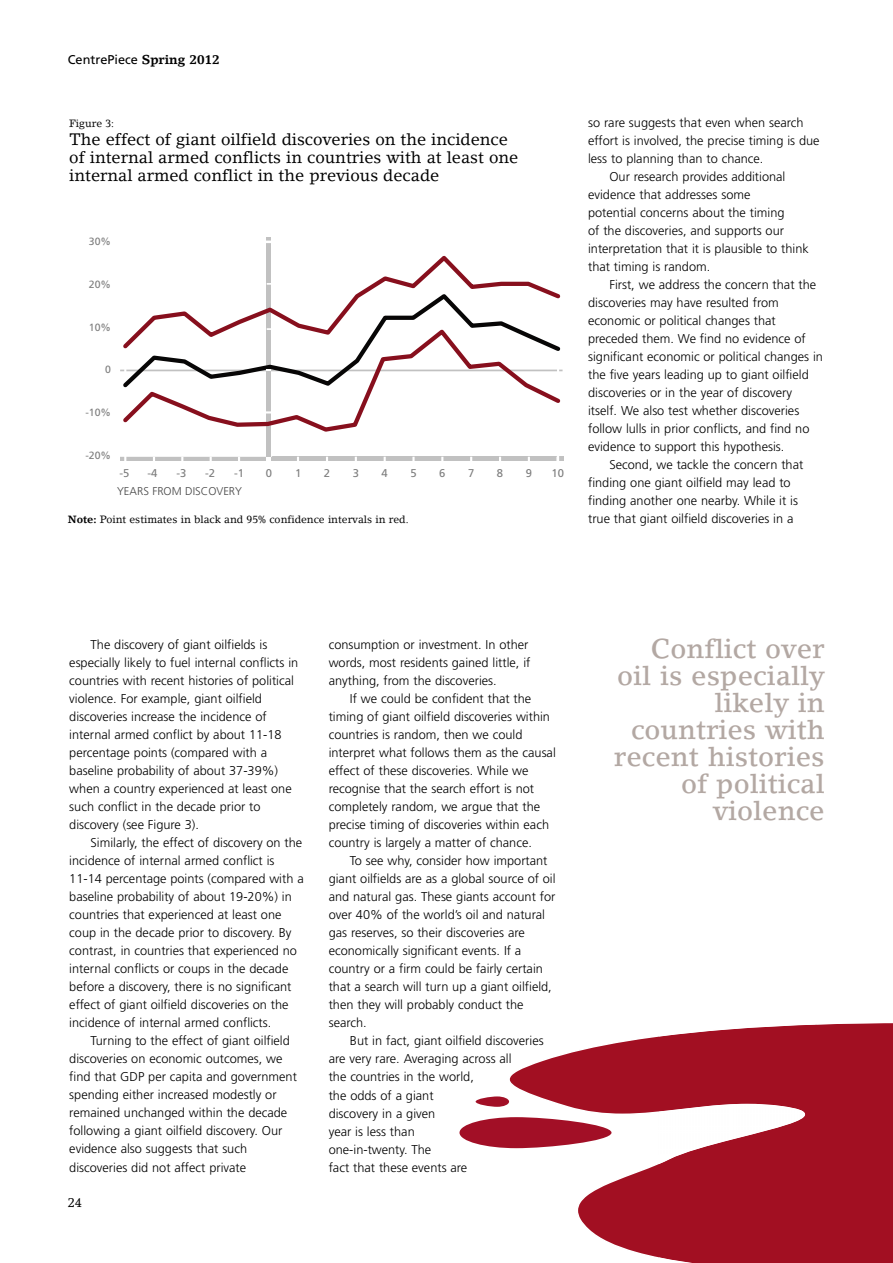
<style>
.page{position:relative;width:893px;height:1263px;background:#fff}
.page>*{position:absolute;margin:0;border:0;box-sizing:border-box;transform-origin:0 0}
.t1{font:500 27px/27px "Lino Letter";color:#b3a8a3;text-align:right}
.t2{font:16.5px/18px "Lino Letter";color:#000}
.t3{font:300 12.75px/18px "Frutiger";color:#000}
.t4{font:12.75px "Frutiger";color:#000}
.t5{font:12.75px "Lino Letter";color:#000}
.t6{font:11.25px "Frutiger";color:#7d7d7d}
.t7{font:300 11.25px "Frutiger";color:#464646}
.t8{font:10.5px "Lino Letter";color:#000}
.t9{font:10.5px "Frutiger";color:#7d7d7d}
.s1{font-family:"Lino Letter";font-weight:700}
.s2{font-weight:700}
</style>
<div class="page">
<svg style="left:509px;top:1036px;width:150px;height:222px"></svg>
<svg style="left:459px;top:1117px;width:152px;height:31px"></svg>
<svg style="left:476px;top:1096px;width:33px;height:11px"></svg>
<div style="left:659px;top:1037px;width:234px;height:226px;background:#a20f22"></div>
<img style="left:659px;top:1023px;width:234px;height:14px">
<img style="left:659px;top:1103px;width:147px;height:62px">
<img style="left:659px;top:1256px;width:34px;height:7px">
<hr style="left:120px;top:457px;width:443px;height:4px;background:#c1c1c1">
<hr style="left:267px;top:237px;width:4px;height:220px;background:#c1c1c1">
<svg style="left:267px;top:457px;width:4px;height:4px"></svg>
<hr style="left:124px;top:369px;width:2px;height:96px;background:#fff">
<svg style="left:412px;top:457px;width:3px;height:4px"></svg>
<hr style="left:557px;top:367px;width:2px;height:98px;background:#fff">
<svg style="left:123px;top:391px;width:438px;height:43px"></svg>
<svg style="left:120px;top:252px;width:443px;height:139px"></svg>
<p class="t4" style="left:68px;top:55px;width:153px">CentrePiece <span class="s1">Spring 2012</span></p>
<p class="t8" style="left:69px;top:120px;width:46px">Figure 3:</p>
<p class="t2" style="left:69px;top:132px;width:451px">The effect of giant oilfield discoveries on the incidence of internal armed conflicts in countries with at least one internal armed conflict in the previous decade</p>
<p class="t9" style="left:89px;top:237px;width:24px">30%</p>
<p class="t9" style="left:89px;top:280px;width:24px">20%</p>
<p class="t9" style="left:89px;top:323px;width:24px">10%</p>
<p class="t9" style="left:105px;top:366px;width:7px">0</p>
<p class="t9" style="left:85px;top:408px;width:27px">-10%</p>
<p class="t9" style="left:85px;top:451px;width:27px">-20%</p>
<p class="t6" style="left:119px;top:469px;width:12px">-5</p>
<p class="t6" style="left:147px;top:469px;width:12px">-4</p>
<p class="t6" style="left:176px;top:469px;width:12px">-3</p>
<p class="t6" style="left:205px;top:469px;width:12px">-2</p>
<p class="t6" style="left:234px;top:469px;width:12px">-1</p>
<p class="t6" style="left:266px;top:469px;width:8px">0</p>
<p class="t6" style="left:295px;top:469px;width:8px">1</p>
<p class="t6" style="left:324px;top:469px;width:8px">2</p>
<p class="t6" style="left:353px;top:469px;width:8px">3</p>
<p class="t6" style="left:382px;top:469px;width:8px">4</p>
<p class="t6" style="left:410px;top:469px;width:8px">5</p>
<p class="t6" style="left:439px;top:469px;width:8px">6</p>
<p class="t6" style="left:468px;top:469px;width:8px">7</p>
<p class="t6" style="left:497px;top:469px;width:8px">8</p>
<p class="t6" style="left:526px;top:469px;width:8px">9</p>
<p class="t6" style="left:551px;top:469px;width:14px">10</p>
<p class="t8" style="left:68px;top:516px;width:342px"><span class="s2">Note:</span> Point estimates in black and 95% confidence intervals in red.</p>
<p class="t7" style="left:117px;top:486px;width:126px">YEARS FROM DISCOVERY</p>
<p class="t3" style="left:588px;top:115px;width:217px">so rare suggests that even when search</p>
<p class="t3" style="left:588px;top:133px;width:233px">effort is involved, the precise timing is due</p>
<p class="t3" style="left:588px;top:151px;width:177px">less to planning than to chance.</p>
<p class="t3" style="left:609px;top:169px;width:178px">Our research provides additional</p>
<p class="t3" style="left:588px;top:187px;width:164px">evidence that addresses some</p>
<p class="t3" style="left:588px;top:205px;width:198px">potential concerns about the timing</p>
<p class="t3" style="left:588px;top:223px;width:197px">of the discoveries, and supports our</p>
<p class="t3" style="left:588px;top:241px;width:222px">interpretation that it is plausible to think</p>
<p class="t3" style="left:588px;top:259px;width:124px">that timing is random.</p>
<p class="t3" style="left:609px;top:277px;width:208px">First, we address the concern that the</p>
<p class="t3" style="left:588px;top:295px;width:192px">discoveries may have resulted from</p>
<p class="t3" style="left:588px;top:313px;width:189px">economic or political changes that</p>
<p class="t3" style="left:588px;top:331px;width:219px">preceded them. We find no evidence of</p>
<p class="t3" style="left:588px;top:349px;width:236px">significant economic or political changes in</p>
<p class="t3" style="left:588px;top:367px;width:222px">the five years leading up to giant oilfield</p>
<p class="t3" style="left:588px;top:385px;width:205px">discoveries or in the year of discovery</p>
<p class="t3" style="left:588px;top:403px;width:213px">itself. We also test whether discoveries</p>
<p class="t3" style="left:588px;top:421px;width:223px">follow lulls in prior conflicts, and find no</p>
<p class="t3" style="left:588px;top:439px;width:198px">evidence to support this hypothesis.</p>
<p class="t3" style="left:609px;top:457px;width:195px">Second, we tackle the concern that</p>
<p class="t3" style="left:588px;top:475px;width:204px">finding one giant oilfield may lead to</p>
<p class="t3" style="left:588px;top:493px;width:211px">finding another one nearby. While it is</p>
<p class="t3" style="left:588px;top:511px;width:207px">true that giant oilfield discoveries in a</p>
<p class="t3" style="left:69px;top:637px;width:230px;text-indent:21px">The discovery of giant oilfields is especially likely to fuel internal conflicts in countries with recent histories of political violence. For example, giant oilfield discoveries increase the incidence of internal armed conflict by about 11-18 percentage points (compared with a baseline probability of about 37-39%) when a country experienced at least one such conflict in the decade prior to discovery (see Figure 3).</p>
<p class="t3" style="left:69px;top:835px;width:236px;text-indent:21px">Similarly, the effect of discovery on the incidence of internal armed conflict is 11-14 percentage points (compared with a baseline probability of about 19-20%) in countries that experienced at least one coup in the decade prior to discovery. By contrast, in countries that experienced no internal conflicts or coups in the decade before a discovery, there is no significant effect of giant oilfield discoveries on the incidence of internal armed conflicts.</p>
<p class="t3" style="left:69px;top:1033px;width:229px;text-indent:21px">Turning to the effect of giant oilfield discoveries on economic outcomes, we find that GDP per capita and government spending either increased modestly or remained unchanged within the decade following a giant oilfield discovery. Our evidence also suggests that such discoveries did not affect private</p>
<p class="t5" style="left:68px;top:1198px;width:16px">24</p>
<p class="t3" style="left:329px;top:637px;width:203px">consumption or investment. In other words, most residents gained little, if anything, from the discoveries.</p>
<p class="t3" style="left:329px;top:691px;width:229px;text-indent:21px">If we could be confident that the timing of giant oilfield discoveries within countries is random, then we could interpret what follows them as the causal effect of these discoveries. While we recognise that the search effort is not completely random, we argue that the precise timing of discoveries within each country is largely a matter of chance.</p>
<p class="t3" style="left:329px;top:853px;width:228px;text-indent:21px">To see why, consider how important giant oilfields are as a global source of oil and natural gas. These giants account for over 40% of the world’s oil and natural gas reserves, so their discoveries are economically significant events. If a country or a firm could be fairly certain that a search will turn up a giant oilfield, then they will probably conduct the search.</p>
<p class="t3" style="left:329px;top:1033px;width:216px;text-indent:21px">But in fact, giant oilfield discoveries are very rare. Averaging across all<br>the countries in the world,<br>the odds of a giant<br>discovery in a given<br>year is less than<br>one-in-twenty. The<br>fact that these events are</p>
<h1 class="t1" style="left:614px;top:638px;width:212px">Conflict over oil is especially likely in countries with recent histories of political violence</h1>
</div>
